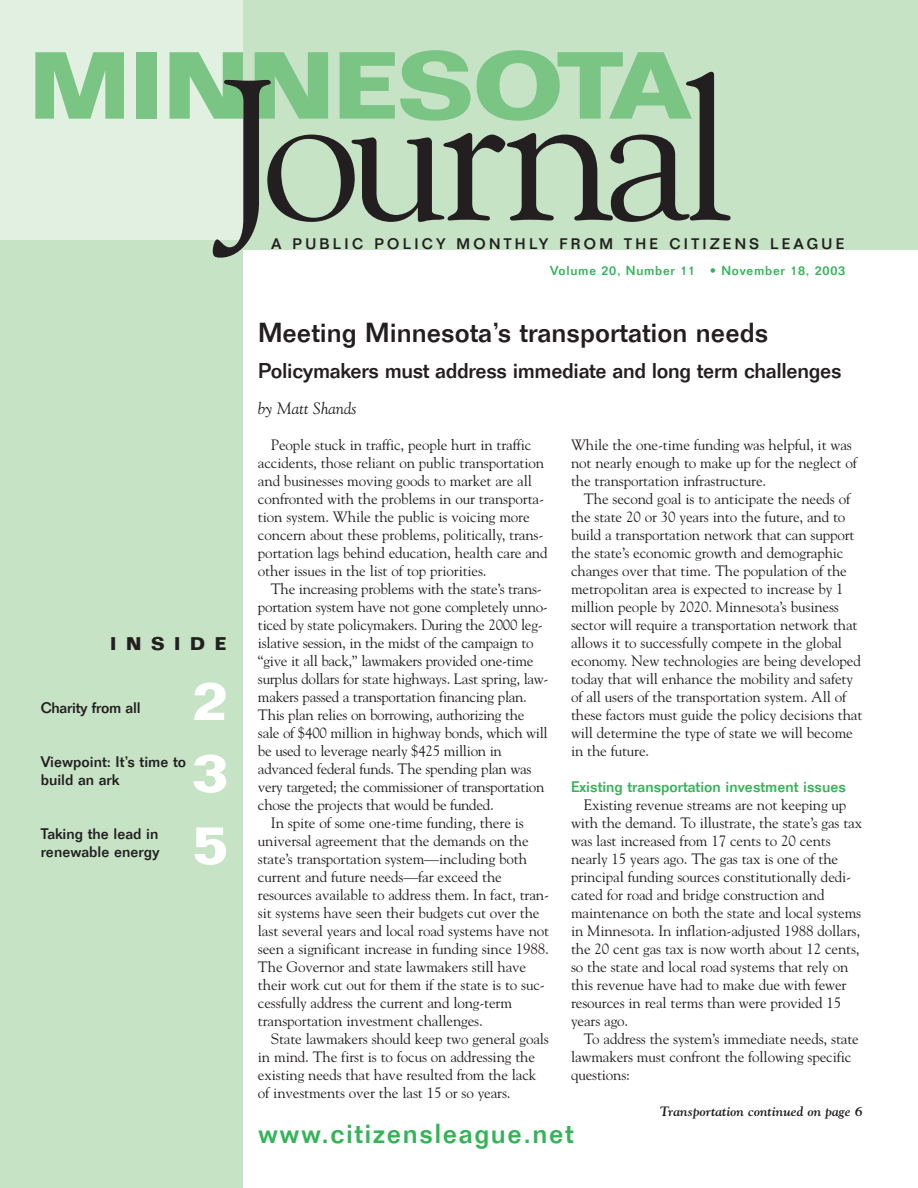
<style>
.page{position:relative;width:918px;height:1188px;background:#fff}
.page>*{position:absolute;margin:0;border:0;box-sizing:border-box;transform-origin:0 0}
.t1{font:198.6px "Goudy";letter-spacing:-.06em;color:#231f20}
.t2{font:700 93px "Folio";letter-spacing:-.02em;color:#7ac584;scale:1.1 1}
.t3{font:700 54px/72px "Folio";color:#fff;text-align:justify}
.t4{font:500 27px "Folio";color:#231f20}
.t5{font:500 27px "Folio";letter-spacing:.055em;color:#32b457}
.t6{font:500 21px "Folio";letter-spacing:-.015em;color:#231f20}
.t7{font:700 18px "Folio";letter-spacing:.535em;color:#231f20}
.t8{font:italic 16.5px "Goudy";color:#231f20}
.t9{font:15px/18px "Goudy";letter-spacing:-.01em;color:#231f20}
.t10{font:500 15px/18px "Folio";color:#231f20}
.t11{font:500 15px "Folio";letter-spacing:.22em;color:#231f20}
.t12{font:500 15px "Folio";color:#32b457}
.t13{font:italic 700 13.5px "Goudy";color:#231f20}
.t14{font:500 12.75px "Folio";letter-spacing:.055em;color:#32b457}
</style>
<div class="page">
<div style="left:0;top:0;width:243px;height:1188px;background:#e1f0e0"></div>
<div style="left:0;top:240px;width:243px;height:948px;background:#c6e3c6"></div>
<div style="left:243px;top:0;width:675px;height:250px;background:#c6e3c6"></div>
<h2 class="t2" style="left:29px;top:28px;width:606px">MINNESOTA</h2>
<h1 class="t1" style="left:217px;top:28px;width:519px">Journal</h1>
<p class="t11" style="left:272px;top:235px;width:574px">A PUBLIC POLICY MONTHLY FROM THE CITIZENS LEAGUE</p>
<p class="t14" style="left:550px;top:263px;width:297px">Volume 20, Number 11 • November 18, 2003</p>
<p class="t7" style="left:110px;top:632px;width:118px">INSIDE</p>
<h3 class="t3" style="left:192px;top:664px;width:38px">2<br>3<br>5</h3>
<p class="t10" style="left:41px;top:698px;width:101px">Charity from all</p>
<p class="t10" style="left:41px;top:752px;width:147px">Viewpoint: It’s time to build an ark</p>
<p class="t10" style="left:41px;top:824px;width:121px">Taking the lead in renewable energy</p>
<h3 class="t4" style="left:258px;top:316px;width:512px">Meeting Minnesota’s transportation needs</h3>
<h3 class="t6" style="left:258px;top:358px;width:585px">Policymakers must address immediate and long term challenges</h3>
<p class="t8" style="left:258px;top:398px;width:100px">by Matt Shands</p>
<p class="t9" style="left:258px;top:435px;width:291px;text-indent:13px">People stuck in traffic, people hurt in traffic accidents, those reliant on public transportation and businesses moving goods to market are all confronted with the problems in our transporta&shy;tion system. While the public is voicing more concern about these problems, politically, trans&shy;portation lags behind education, health care and other issues in the list of top priorities.</p>
<p class="t9" style="left:271px;top:579px;width:272px">The increasing problems with the state’s trans-</p>
<p class="t9" style="left:258px;top:597px;width:291px">portation system have not gone completely unno-</p>
<p class="t9" style="left:258px;top:615px;width:286px">ticed by state policymakers. During the 2000 leg-</p>
<p class="t9" style="left:258px;top:633px;width:277px">islative session, in the midst of the campaign to</p>
<p class="t9" style="left:258px;top:651px;width:277px">“give it all back,” lawmakers provided one-time</p>
<p class="t9" style="left:258px;top:669px;width:292px">surplus dollars for state highways. Last spring, law-</p>
<p class="t9" style="left:258px;top:687px;width:271px">makers passed a transportation financing plan.</p>
<p class="t9" style="left:258px;top:705px;width:268px">This plan relies on borrowing, authorizing the</p>
<p class="t9" style="left:258px;top:723px;width:291px">sale of $400 million in highway bonds, which will</p>
<p class="t9" style="left:258px;top:741px;width:245px">be used to leverage nearly $425 million in</p>
<p class="t9" style="left:258px;top:759px;width:275px">advanced federal funds. The spending plan was</p>
<p class="t9" style="left:258px;top:777px;width:288px">very targeted; the commissioner of transportation</p>
<p class="t9" style="left:258px;top:795px;width:237px">chose the projects that would be funded.</p>
<p class="t9" style="left:271px;top:813px;width:254px">In spite of some one-time funding, there is</p>
<p class="t9" style="left:258px;top:831px;width:272px">universal agreement that the demands on the</p>
<p class="t9" style="left:258px;top:849px;width:271px">state’s transportation system—including both</p>
<p class="t9" style="left:258px;top:867px;width:245px">current and future needs—far exceed the</p>
<p class="t9" style="left:258px;top:885px;width:293px">resources available to address them. In fact, tran-</p>
<p class="t9" style="left:258px;top:903px;width:283px">sit systems have seen their budgets cut over the</p>
<p class="t9" style="left:258px;top:921px;width:293px">last several years and local road systems have not</p>
<p class="t9" style="left:258px;top:939px;width:293px">seen a significant increase in funding since 1988.</p>
<p class="t9" style="left:258px;top:957px;width:270px">The Governor and state lawmakers still have</p>
<p class="t9" style="left:258px;top:975px;width:288px">their work cut out for them if the state is to suc-</p>
<p class="t9" style="left:258px;top:993px;width:256px">cessfully address the current and long-term</p>
<p class="t9" style="left:258px;top:1011px;width:226px">transportation investment challenges.</p>
<p class="t9" style="left:271px;top:1029px;width:280px">State lawmakers should keep two general goals</p>
<p class="t9" style="left:258px;top:1047px;width:279px">in mind. The first is to focus on addressing the</p>
<p class="t9" style="left:258px;top:1065px;width:280px">existing needs that have resulted from the lack</p>
<p class="t9" style="left:258px;top:1083px;width:254px">of investments over the last 15 or so years.</p>
<p class="t9" style="left:571px;top:435px;width:287px">While the one-time funding was helpful, it was not nearly enough to make up for the neglect of the transportation infrastructure.</p>
<p class="t9" style="left:571px;top:489px;width:293px;text-indent:13px">The second goal is to anticipate the needs of the state 20 or 30 years into the future, and to build a transportation network that can support the state’s economic growth and demographic changes over that time. The population of the metropolitan area is expected to increase by 1 million people by 2020. Minnesota’s business sector will require a transportation network that allows it to successfully compete in the global economy. New technologies are being developed today that will enhance the mobility and safety of all users of the transportation system. All of these factors must guide the policy decisions that will determine the type of state we will become in the future.</p>
<p class="t12" style="left:571px;top:778px;width:276px">Existing transportation investment issues</p>
<p class="t9" style="left:571px;top:795px;width:293px;text-indent:13px">Existing revenue streams are not keeping up with the demand. To illustrate, the state’s gas tax was last increased from 17 cents to 20 cents nearly 15 years ago. The gas tax is one of the principal funding sources constitutionally dedi&shy;cated for road and bridge construction and maintenance on both the state and local systems in Minnesota. In inflation-adjusted 1988 dollars, the 20 cent gas tax is now worth about 12 cents, so the state and local road systems that rely on this revenue have had to make due with fewer resources in real terms than were provided 15 years ago.</p>
<p class="t9" style="left:571px;top:1029px;width:289px;text-indent:13px">To address the system’s immediate needs, state lawmakers must confront the following specific questions:</p>
<p class="t13" style="left:660px;top:1103px;width:204px">Transportation continued on page 6</p>
<h3 class="t5" style="left:258px;top:1117px;width:317px">www.citizensleague.net</h3>
</div>
